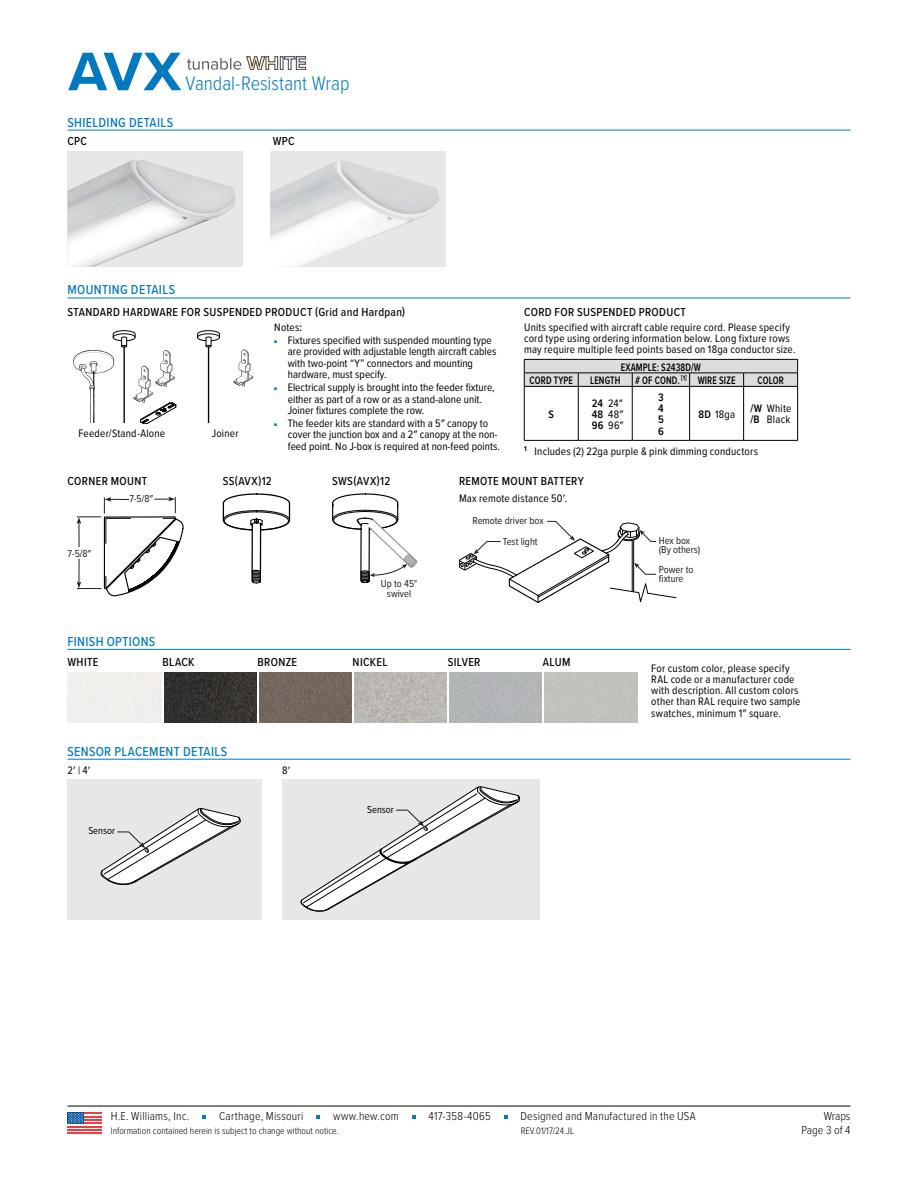
<style>
.page{position:relative;width:918px;height:1188px;background:#fff}
.page>*{position:absolute;margin:0;border:0;box-sizing:border-box;transform-origin:0 0}
.t1{font:700 56.25px "Proxima Nova";color:#0079c1}
.t2{font:300 20.25px "Proxima Nova Cond";letter-spacing:-.005em;color:#0079c1}
.Blue__underlined_headings{font:500 13.5px "Proxima Nova Cond";letter-spacing:.025em;color:#0079c1}
.Sub_headings{font:500 12px "Proxima Nova Cond";letter-spacing:.025em;color:#000}
.t3{font:300 12px/13.6px "Proxima Nova Cond";letter-spacing:.015em;color:#000;text-align:right}
.Drawing_Descriptions{font:11.25px/11.2px "Proxima Nova Cond";letter-spacing:.01em;color:#000}
.t4{font:600 11.25px "Proxima Nova Cond";letter-spacing:.01em;color:#000;scale:.85 1}
.t5{font:600 11.25px/11.2px "Proxima Nova Cond";letter-spacing:.01em;color:#000;text-align:justify}
.t6{font:10.5px/9px "Proxima Nova Cond";color:#221f20}
.t7{font:10.5px/10.5px "Proxima Nova Cond";color:#231f20;text-align:center}
.t8{font:10.5px "Proxima Nova Cond";color:#000}
.t9{font:300 9.75px "Proxima Nova Cond";color:#000}
.s1{font-weight:600}
.s2{font-family:"Proxima Nova";font-weight:500;font-size:4.5px;color:#0079c1}
</style>
<div class="page">
<hr style="left:68px;top:130px;width:782px;height:1px;background:#0079c1">
<hr style="left:68px;top:298px;width:782px;height:1px;background:#0079c1">
<hr style="left:68px;top:649px;width:782px;height:1px;background:#0079c1">
<hr style="left:68px;top:759px;width:782px;height:1px;background:#0079c1">
<div style="left:68px;top:151px;width:175px;height:116px;background:#e6e7e8"></div>
<img style="left:68px;top:160px;width:168px;height:107px">
<div style="left:270px;top:151px;width:176px;height:116px;background:#e6e7e8"></div>
<img style="left:270px;top:161px;width:169px;height:106px">
<hr style="left:208px;top:347px;width:1px;height:75px;background:#000">
<svg style="left:197px;top:330px;width:23px;height:18px"></svg>
<svg style="left:233px;top:350px;width:20px;height:37px"></svg>
<hr style="left:578px;top:387px;width:1px;height:53px;background:#000">
<hr style="left:524px;top:440px;width:54px;height:1px;background:#000">
<hr style="left:578px;top:440px;width:54px;height:1px;background:#000">
<hr style="left:632px;top:440px;width:58px;height:1px;background:#000">
<hr style="left:690px;top:440px;width:54px;height:1px;background:#000">
<hr style="left:744px;top:440px;width:54px;height:1px;background:#000">
<hr style="left:524px;top:387px;width:1px;height:53px;background:#000">
<hr style="left:632px;top:387px;width:1px;height:53px;background:#000">
<hr style="left:689px;top:387px;width:1px;height:53px;background:#000">
<hr style="left:743px;top:387px;width:1px;height:53px;background:#000">
<hr style="left:797px;top:387px;width:1px;height:53px;background:#000">
<svg style="left:524px;top:359px;width:274px;height:27px;background:#c8c9ca"></svg>
<hr style="left:524px;top:386px;width:54px;height:1px;background:#000">
<hr style="left:578px;top:386px;width:54px;height:1px;background:#000">
<hr style="left:632px;top:386px;width:58px;height:1px;background:#000">
<hr style="left:690px;top:386px;width:54px;height:1px;background:#000">
<hr style="left:744px;top:386px;width:54px;height:1px;background:#000">
<svg style="left:73px;top:330px;width:103px;height:94px"></svg>
<svg style="left:77px;top:497px;width:107px;height:99px"></svg>
<svg style="left:223px;top:493px;width:67px;height:90px"></svg>
<svg style="left:332px;top:493px;width:85px;height:90px"></svg>
<svg style="left:459px;top:521px;width:218px;height:82px"></svg>
<div style="left:68px;top:672px;width:93px;height:50px;background:#f1eeec"></div>
<img style="left:164px;top:672px;width:92px;height:50px">
<img style="left:259px;top:672px;width:92px;height:50px">
<img style="left:354px;top:672px;width:92px;height:50px">
<div style="left:449px;top:672px;width:92px;height:50px;background:#b2b5b7"></div>
<div style="left:544px;top:672px;width:94px;height:50px;background:#c3c1bc"></div>
<div style="left:282px;top:779px;width:258px;height:141px;background:#e6e7e8"></div>
<div style="left:68px;top:779px;width:194px;height:141px;background:#e6e7e8"></div>
<svg style="left:101px;top:808px;width:140px;height:77px"></svg>
<svg style="left:301px;top:787px;width:219px;height:125px"></svg>
<hr style="left:68px;top:1106px;width:782px;height:1px;background:#000">
<svg style="left:202px;top:1116px;width:4px;height:3px"></svg>
<svg style="left:316px;top:1116px;width:4px;height:3px"></svg>
<svg style="left:412px;top:1116px;width:4px;height:3px"></svg>
<div style="left:68px;top:1112px;width:34px;height:22px;background:linear-gradient(to right,#fff,#fff)"></div>
<hr style="left:68px;top:1126px;width:34px;height:1px;background:#ef3e42">
<hr style="left:68px;top:1129px;width:34px;height:2px;background:#ef3e42">
<hr style="left:68px;top:1132px;width:34px;height:2px;background:#ef3e42">
<hr style="left:68px;top:1122px;width:34px;height:2px;background:#ef3e42">
<hr style="left:68px;top:1119px;width:34px;height:2px;background:#ef3e42">
<hr style="left:68px;top:1116px;width:34px;height:1px;background:#ef3e42">
<hr style="left:68px;top:1112px;width:34px;height:2px;background:#ef3e42">
<div style="left:68px;top:1112px;width:16px;height:12px;background:#00529c"></div>
<svg style="left:68px;top:1113px;width:15px;height:11px"></svg>
<svg style="left:187px;top:58px;width:54px;height:12px"></svg>
<svg style="left:247px;top:57px;width:59px;height:13px"></svg>
<h1 class="t1" style="left:69px;top:30px;width:114px">AVX</h1>
<h2 class="t2" style="left:186px;top:69px;width:165px">Vandal-Resistant Wrap</h2>
<p class="Blue__underlined_headings" style="left:68px;top:112px;width:107px">SHIELDING DETAILS</p>
<p class="Sub_headings" style="left:68px;top:132px;width:21px">CPC</p>
<p class="Sub_headings" style="left:273px;top:132px;width:23px">WPC</p>
<p class="Blue__underlined_headings" style="left:68px;top:280px;width:109px">MOUNTING DETAILS</p>
<p class="Sub_headings" style="left:68px;top:304px;width:339px">STANDARD HARDWARE FOR SUSPENDED PRODUCT (Grid and Hardpan)</p>
<p class="Sub_headings" style="left:524px;top:304px;width:164px">CORD FOR SUSPENDED PRODUCT</p>
<p class="Drawing_Descriptions" style="left:78px;top:427px;width:88px">Feeder/Stand-Alone</p>
<p class="Drawing_Descriptions" style="left:212px;top:427px;width:28px">Joiner</p>
<p class="Drawing_Descriptions" style="left:274px;top:321px;width:29px">Notes<span class="s1">:</span></p>
<p class="Drawing_Descriptions" style="left:288px;top:334px;width:210px;text-indent:-14px"><span class="s2">■</span> Fixtures specified with suspended mounting type are provided with adjustable length aircraft cables with two-point “Y” connectors and mounting hardware, must specify.</p>
<p class="Drawing_Descriptions" style="left:288px;top:381px;width:208px;text-indent:-14px"><span class="s2">■</span> Electrical supply is brought into the feeder fixture, either as part of a row or as a stand-alone unit.<br>Joiner fixtures complete the row.</p>
<p class="Drawing_Descriptions" style="left:288px;top:417px;width:214px;text-indent:-14px"><span class="s2">■</span> The feeder kits are standard with a 5″ canopy to cover the junction box and a 2″ canopy at the non&shy;feed point. No J-box is required at non-feed points.</p>
<p class="Drawing_Descriptions" style="left:524px;top:321px;width:273px">Units specified with aircraft cable require cord. Please specify cord type using ordering information below. Long fixture rows may require multiple feed points based on 18ga conductor size.</p>
<p class="t4" style="left:621px;top:359px;width:96px">EXAMPLE: S2438D/W</p>
<p class="t4" style="left:530px;top:372px;width:53px">CORD TYPE</p>
<p class="t4" style="left:590px;top:372px;width:37px">LENGTH</p>
<p class="t4" style="left:635px;top:372px;width:120px"># OF COND. <sup>[1]</sup> WIRE SIZE</p>
<p class="t4" style="left:757px;top:372px;width:32px">COLOR</p>
<p class="t5" style="left:549px;top:408px;width:7px">S</p>
<p class="Drawing_Descriptions" style="left:592px;top:397px;width:33px;text-align:justify"><span class="s1">24</span> 24″ <span class="s1">48</span> 48″ <span class="s1">96</span> 96″</p>
<p class="t5" style="left:658px;top:391px;width:7px">3<br>4<br>5<br>6</p>
<p class="Drawing_Descriptions" style="left:699px;top:408px;width:38px"><span class="s1">8D</span> 18ga</p>
<p class="Drawing_Descriptions" style="left:750px;top:402px;width:43px"><span class="s1">/W</span> White <span class="s1">/B</span> Black</p>
<p class="Drawing_Descriptions" style="left:524px;top:445px;width:235px"><sup>1</sup> Includes (2) 22ga purple &amp; pink dimming conductors</p>
<p class="Sub_headings" style="left:68px;top:472px;width:81px">CORNER MOUNT</p>
<p class="Sub_headings" style="left:223px;top:472px;width:51px">SS(AVX)12</p>
<p class="Sub_headings" style="left:332px;top:472px;width:60px">SWS(AVX)12</p>
<p class="Sub_headings" style="left:459px;top:472px;width:126px">REMOTE MOUNT BATTERY</p>
<p class="t7" style="left:68px;top:547px;width:25px">7-5/8″</p>
<p class="t7" style="left:129px;top:493px;width:25px">7-5/8″</p>
<p class="t7" style="left:381px;top:578px;width:38px">Up to 45° swivel</p>
<p class="Drawing_Descriptions" style="left:459px;top:492px;width:110px">Max remote distance 50′.</p>
<p class="t6" style="left:473px;top:515px;width:73px">Remote driver box</p>
<p class="t6" style="left:503px;top:537px;width:36px">Test light</p>
<p class="Blue__underlined_headings" style="left:68px;top:631px;width:89px">FINISH OPTIONS</p>
<p class="Sub_headings" style="left:68px;top:653px;width:32px">WHITE</p>
<p class="Sub_headings" style="left:163px;top:653px;width:33px">BLACK</p>
<p class="Sub_headings" style="left:258px;top:653px;width:41px">BRONZE</p>
<p class="Sub_headings" style="left:353px;top:653px;width:36px">NICKEL</p>
<p class="Sub_headings" style="left:448px;top:653px;width:34px">SILVER</p>
<p class="Sub_headings" style="left:543px;top:653px;width:29px">ALUM</p>
<p class="Blue__underlined_headings" style="left:68px;top:741px;width:161px">SENSOR PLACEMENT DETAILS</p>
<p class="Drawing_Descriptions" style="left:68px;top:765px;width:24px">2′ | 4′</p>
<p class="Drawing_Descriptions" style="left:282px;top:765px;width:10px">8′</p>
<p class="t8" style="left:88px;top:823px;width:28px">Sensor</p>
<p class="t8" style="left:367px;top:801px;width:28px">Sensor</p>
<p class="t6" style="left:659px;top:536px;width:43px">Hex box (By others)</p>
<p class="t6" style="left:659px;top:564px;width:36px">Power to fixture</p>
<p class="Drawing_Descriptions" style="left:651px;top:662px;width:151px">For custom color, please specify<br>RAL code or a manufacturer code with description. All custom colors other than RAL require two sample swatches, minimum 1″ square.</p>
<p class="t3" style="left:111px;top:1109px;width:80px">H.E. Williams, Inc.</p>
<p class="t3" style="left:219px;top:1109px;width:86px">Carthage, Missouri</p>
<p class="t3" style="left:333px;top:1109px;width:67px">www.hew.com</p>
<p class="t3" style="left:429px;top:1109px;width:64px">417-358-4065</p>
<p class="t3" style="left:520px;top:1109px;width:177px">Designed and Manufactured in the USA</p>
<p class="t9" style="left:111px;top:1123px;width:230px">Information contained herein is subject to change without notice.</p>
<p class="t9" style="left:521px;top:1123px;width:55px">REV.01/17/24.JL</p>
<p class="t3" style="left:802px;top:1109px;width:50px">Wraps<br>Page 3 of 4</p>
</div>
